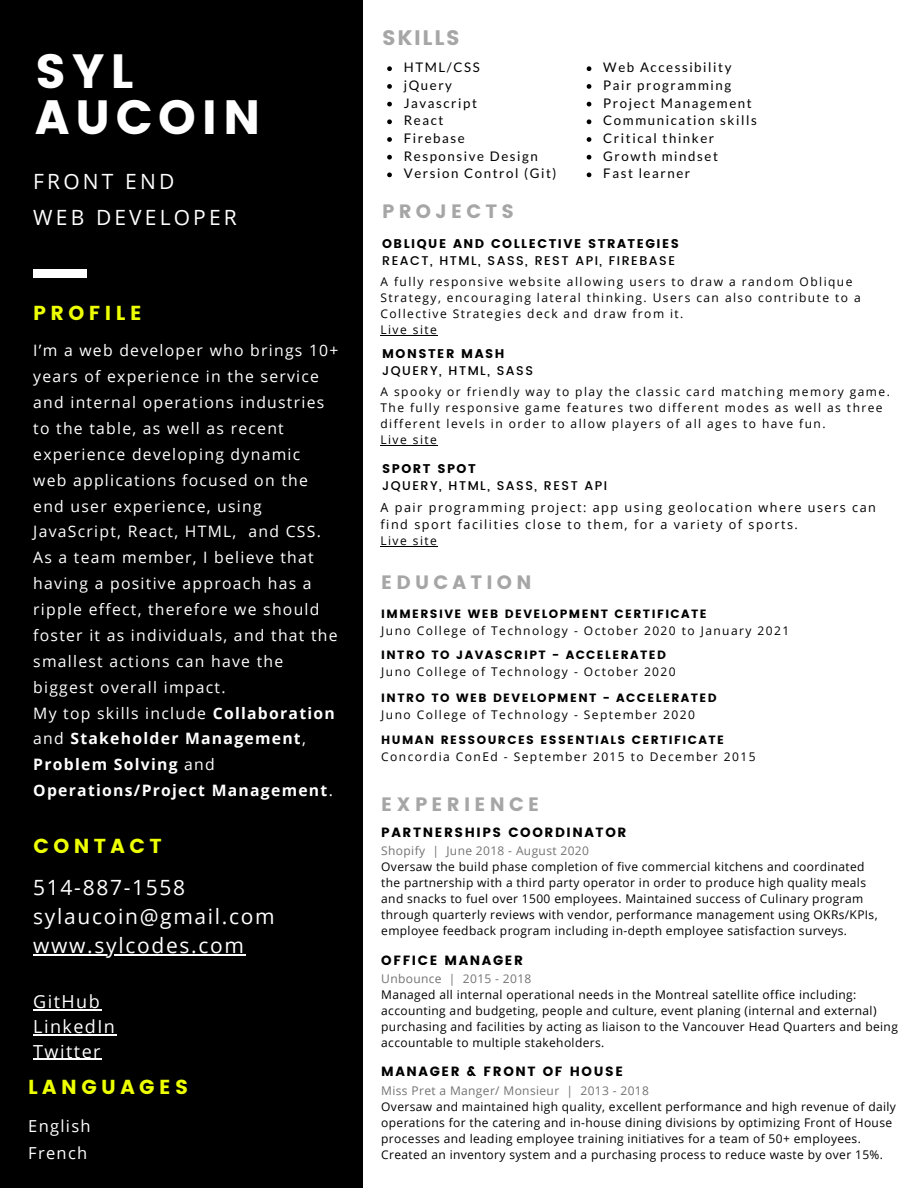
<style>
.page{position:relative;width:918px;height:1188px;background:#fff}
.page>*{position:absolute;margin:0;border:0;box-sizing:border-box;transform-origin:0 0}
.t1{font:48px "Poppins";letter-spacing:.12em;color:#fff}
.t2{font:21px "Open Sans";letter-spacing:.08em;color:#fff}
.t3{font:21px "Open Sans";letter-spacing:.15em;color:#fff}
.t4{font:21px "Poppins";letter-spacing:.08em;color:#a6a6a6}
.t5{font:20.25px "Poppins";letter-spacing:.22em;color:#edff00}
.t6{font:19.35px "Poppins";letter-spacing:.22em;color:#a6a6a6}
.t7{font:18px "Open Sans";letter-spacing:.08em;color:#fff}
.t8{font:16.5px "Open Sans";letter-spacing:.08em;color:#fff}
.t9{font:15.75px/25.8px "Open Sans";letter-spacing:.08em;color:#fff}
.t10{font:700 15.75px/25.8px "Open Sans";letter-spacing:.08em;color:#fff}
.t11{font:13.35px "Poppins";letter-spacing:.12em;color:#000}
.t12{font:13.2px "Lato";letter-spacing:.12em;color:#000}
.t13{font:12.6px/17px "Open Sans";letter-spacing:.12em;color:#000}
.t14{font:500 12.6px "Poppins";letter-spacing:.12em;color:#000}
.t15{font:12.6px "Poppins";letter-spacing:.12em;color:#000}
.t16{font:12px/16px "Open Sans";letter-spacing:.03em;color:#000}
.t17{font:12px/16px "Open Sans";letter-spacing:.12em;color:#000}
.t18{font:12px "Poppins";letter-spacing:.12em;color:#000}
.t19{font:12px "Open Sans";letter-spacing:.03em;color:#737373}
.s1{font-weight:400}
</style>
<div class="page">
<div style="left:0;top:0;width:363px;height:1188px;background:#000"></div>
<div style="left:33px;top:269px;width:54px;height:8px;background:#fff"></div>
<hr style="left:33px;top:954px;width:213px;height:1px;background:#fff">
<hr style="left:33px;top:1009px;width:68px;height:1px;background:#fff">
<hr style="left:33px;top:1034px;width:83px;height:1px;background:#fff">
<hr style="left:33px;top:1059px;width:69px;height:1px;background:#fff">
<hr style="left:381px;top:335px;width:57px;height:1px;background:#000">
<hr style="left:381px;top:445px;width:57px;height:1px;background:#000">
<hr style="left:381px;top:546px;width:57px;height:1px;background:#000">
<svg style="left:387px;top:66px;width:5px;height:5px"></svg>
<svg style="left:387px;top:84px;width:5px;height:5px"></svg>
<svg style="left:387px;top:102px;width:5px;height:4px"></svg>
<svg style="left:387px;top:119px;width:5px;height:5px"></svg>
<svg style="left:387px;top:137px;width:5px;height:5px"></svg>
<svg style="left:387px;top:155px;width:5px;height:5px"></svg>
<svg style="left:387px;top:173px;width:5px;height:4px"></svg>
<svg style="left:587px;top:66px;width:4px;height:5px"></svg>
<svg style="left:587px;top:84px;width:4px;height:5px"></svg>
<svg style="left:587px;top:102px;width:4px;height:4px"></svg>
<svg style="left:587px;top:119px;width:4px;height:5px"></svg>
<svg style="left:587px;top:137px;width:4px;height:5px"></svg>
<svg style="left:587px;top:155px;width:4px;height:5px"></svg>
<svg style="left:587px;top:173px;width:4px;height:4px"></svg>
<p class="t1" style="left:35px;top:43px;width:100px">SYL</p>
<p class="t1" style="left:35px;top:90px;width:227px">AUCOIN</p>
<p class="t3" style="left:33px;top:167px;width:143px">FRONT END</p>
<p class="t3" style="left:33px;top:203px;width:205px">WEB DEVELOPER</p>
<p class="t5" style="left:33px;top:301px;width:110px">PROFILE</p>
<p class="t9" style="left:33px;top:337px;width:307px">I’m a web developer who brings 10+ years of experience in the service and internal operations industries to the table, as well as recent experience developing dynamic<br>web applications focused on the end user experience, using<br>JavaScript, React, HTML, and CSS.<br>As a team member, I believe that having a positive approach has a ripple effect, therefore we should foster it as individuals, and that the smallest actions can have the biggest overall impact.</p>
<p class="t10" style="left:33px;top:700px;width:303px"><span class="s1">My top skills include</span> Collaboration <span class="s1">and</span> Stakeholder Management<span class="s1">,<br></span>Problem Solving <span class="s1">and<br></span>Operations/Project Management<span class="s1">.</span></p>
<p class="t5" style="left:33px;top:834px;width:130px">CONTACT</p>
<p class="t2" style="left:33px;top:872px;width:153px">514-887-1558</p>
<p class="t2" style="left:33px;top:901px;width:243px">sylaucoin@gmail.com</p>
<p class="t2" style="left:33px;top:931px;width:212px">www.sylcodes.com</p>
<p class="t7" style="left:33px;top:989px;width:68px">GitHub</p>
<p class="t7" style="left:33px;top:1014px;width:83px">LinkedIn</p>
<p class="t7" style="left:33px;top:1039px;width:69px">Twitter</p>
<p class="t5" style="left:28px;top:1075px;width:162px">LANGUAGES</p>
<p class="t8" style="left:28px;top:1114px;width:64px">English</p>
<p class="t8" style="left:28px;top:1141px;width:61px">French</p>
<p class="t4" style="left:382px;top:26px;width:79px">SKILLS</p>
<p class="t12" style="left:404px;top:59px;width:77px">HTML/CSS</p>
<p class="t12" style="left:404px;top:77px;width:50px">jQuery</p>
<p class="t12" style="left:404px;top:95px;width:75px">Javascript</p>
<p class="t12" style="left:404px;top:112px;width:41px">React</p>
<p class="t12" style="left:404px;top:130px;width:63px">Firebase</p>
<p class="t12" style="left:404px;top:148px;width:136px">Responsive Design</p>
<p class="t12" style="left:404px;top:165px;width:154px">Version Control (Git)</p>
<p class="t6" style="left:382px;top:200px;width:133px">PROJECTS</p>
<p class="t12" style="left:603px;top:59px;width:130px">Web Accessibility</p>
<p class="t12" style="left:603px;top:77px;width:129px">Pair programming</p>
<p class="t12" style="left:603px;top:95px;width:150px">Project Management</p>
<p class="t12" style="left:603px;top:112px;width:155px">Communication skills</p>
<p class="t12" style="left:603px;top:130px;width:113px">Critical thinker</p>
<p class="t12" style="left:603px;top:148px;width:116px">Growth mindset</p>
<p class="t12" style="left:603px;top:165px;width:88px">Fast learner</p>
<p class="t15" style="left:382px;top:236px;width:298px">OBLIQUE AND COLLECTIVE STRATEGIES</p>
<p class="t14" style="left:382px;top:253px;width:294px">REACT, HTML, SASS, REST API, FIREBASE</p>
<p class="t17" style="left:381px;top:273px;width:482px">A fully responsive website allowing users to draw a random Oblique<br>Strategy, encouraging lateral thinking. Users can also contribute to a<br>Collective Strategies deck and draw from it.</p>
<p class="t17" style="left:381px;top:321px;width:58px">Live site</p>
<p class="t15" style="left:382px;top:346px;width:124px">MONSTER MASH</p>
<p class="t14" style="left:382px;top:363px;width:152px">JQUERY, HTML, SASS</p>
<p class="t17" style="left:381px;top:383px;width:511px">A spooky or friendly way to play the classic card matching memory game.<br>The fully responsive game features two different modes as well as three different levels in order to allow players of all ages to have fun.</p>
<p class="t17" style="left:381px;top:431px;width:58px">Live site</p>
<p class="t15" style="left:382px;top:461px;width:95px">SPORT SPOT</p>
<p class="t14" style="left:382px;top:478px;width:227px">JQUERY, HTML, SASS, REST API</p>
<p class="t13" style="left:381px;top:499px;width:497px">A pair programming project: app using geolocation where users can find sport facilities close to them, for a variety of sports.</p>
<p class="t17" style="left:381px;top:532px;width:58px">Live site</p>
<p class="t6" style="left:381px;top:571px;width:152px">EDUCATION</p>
<p class="t18" style="left:381px;top:607px;width:327px">IMMERSIVE WEB DEVELOPMENT CERTIFICATE</p>
<p class="t17" style="left:381px;top:622px;width:410px">Juno College of Technology - October 2020 to January 2021</p>
<p class="t18" style="left:381px;top:647px;width:286px">INTRO TO JAVASCRIPT - ACCELERATED</p>
<p class="t17" style="left:381px;top:663px;width:296px">Juno College of Technology - October 2020</p>
<p class="t18" style="left:381px;top:691px;width:337px">INTRO TO WEB DEVELOPMENT - ACCELERATED</p>
<p class="t17" style="left:381px;top:706px;width:315px">Juno College of Technology - September 2020</p>
<p class="t18" style="left:381px;top:733px;width:344px">HUMAN RESSOURCES ESSENTIALS CERTIFICATE</p>
<p class="t17" style="left:381px;top:748px;width:376px">Concordia ConEd - September 2015 to December 2015</p>
<p class="t6" style="left:381px;top:793px;width:159px">EXPERIENCE</p>
<p class="t11" style="left:381px;top:824px;width:247px">PARTNERSHIPS COORDINATOR</p>
<p class="t19" style="left:381px;top:842px;width:209px">Shopify | June 2018 - August 2020</p>
<p class="t16" style="left:381px;top:858px;width:498px">Oversaw the build phase completion of five commercial kitchens and coordinated the partnership with a third party operator in order to produce high quality meals and snacks to fuel over 1500 employees. Maintained success of Culinary program through quarterly reviews with vendor, performance management using OKRs/KPIs, employee feedback program including in-depth employee satisfaction surveys.</p>
<p class="t11" style="left:381px;top:952px;width:143px">OFFICE MANAGER</p>
<p class="t19" style="left:381px;top:970px;width:152px">Unbounce | 2015 - 2018</p>
<p class="t16" style="left:381px;top:986px;width:518px">Managed all internal operational needs in the Montreal satellite office including: accounting and budgeting, people and culture, event planing (internal and external) purchasing and facilities by acting as liaison to the Vancouver Head Quarters and being accountable to multiple stakeholders.</p>
<p class="t11" style="left:381px;top:1064px;width:243px">MANAGER &amp; FRONT OF HOUSE</p>
<p class="t19" style="left:381px;top:1082px;width:269px">Miss Pret a Manger/ Monsieur | 2013 - 2018</p>
<p class="t16" style="left:381px;top:1098px;width:516px">Oversaw and maintained high quality, excellent performance and high revenue of daily operations for the catering and in-house dining divisions by optimizing Front of House processes and leading employee training initiatives for a team of 50+ employees.<br>Created an inventory system and a purchasing process to reduce waste by over 15%.</p>
</div>
